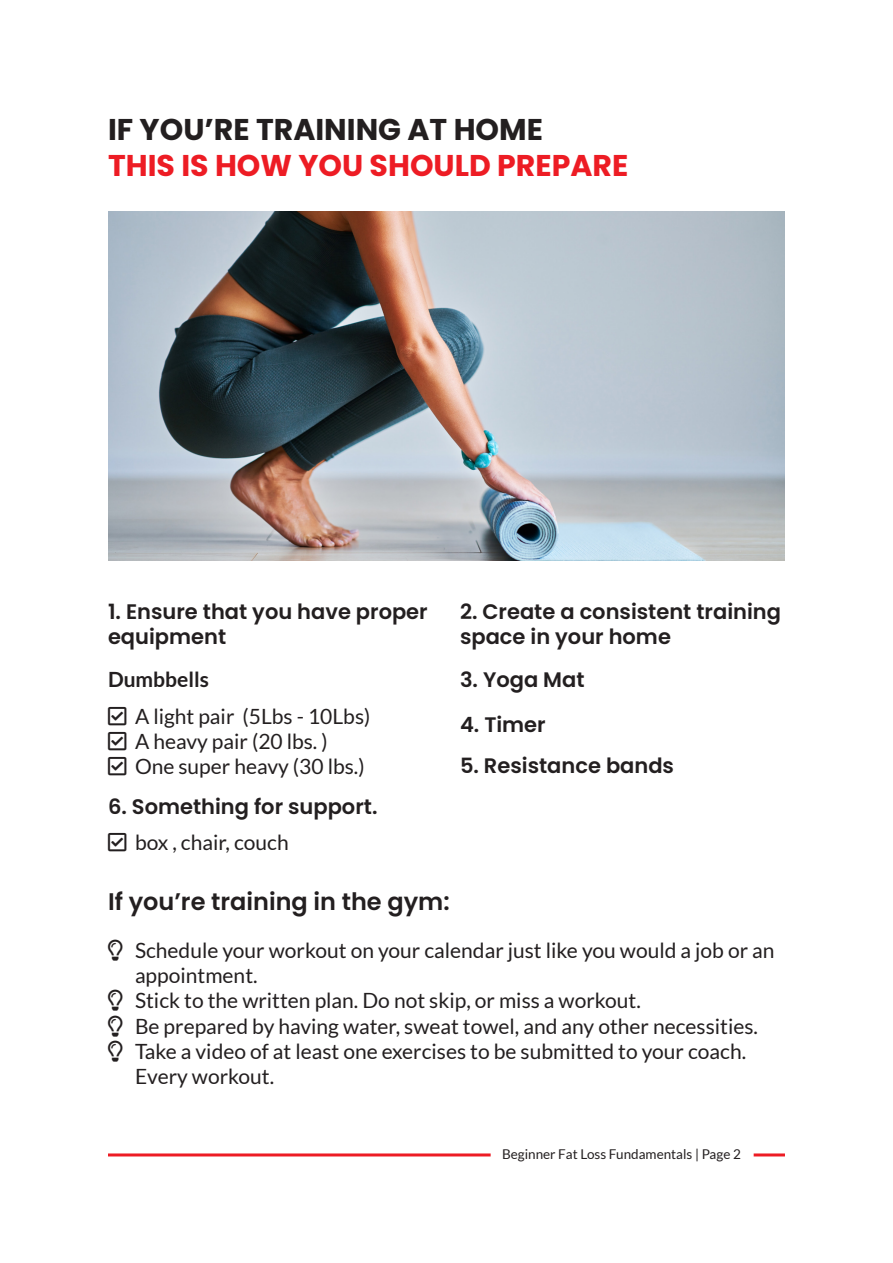
<style>
.page{position:relative;width:893px;height:1263px;background:#fff}
.page>*{position:absolute;margin:0;border:0;box-sizing:border-box;transform-origin:0 0}
.t1{font:700 30px "Poppins";color:#ed1c24}
.t2{font:700 30px "Poppins";color:#231f20}
.t3{font:600 24px "Poppins";color:#231f20}
.t4{font:21px/25.2px "Lato";color:#231f20}
.t5{font:600 21px/25.2px "Poppins";color:#231f20}
.t6{font:700 21px "Lato";color:#231f20}
.t7{font:13.5px "Lato";color:#231f20}
</style>
<div class="page">
<hr style="left:108px;top:1153px;width:383px;height:3px;background:#ed1c24">
<hr style="left:754px;top:1153px;width:31px;height:3px;background:#ed1c24">
<img style="left:108px;top:211px;width:677px;height:350px">
<p class="t2" style="left:108px;top:112px;width:436px">IF YOU’RE TRAINING AT HOME</p>
<p class="t1" style="left:108px;top:148px;width:522px">THIS IS HOW YOU SHOULD PREPARE</p>
<p class="t5" style="left:108px;top:599px;width:321px">1. Ensure that you have proper equipment</p>
<p class="t6" style="left:108px;top:667px;width:103px">Dumbbells</p>
<p class="t4" style="left:108px;top:703px;width:264px">■ A light pair (5Lbs - 10Lbs)</p>
<p class="t4" style="left:108px;top:728px;width:221px">■ A heavy pair (20 lbs. )</p>
<p class="t4" style="left:108px;top:754px;width:258px">■ One super heavy (30 lbs.)</p>
<p class="t5" style="left:108px;top:794px;width:271px">6. Something for support.</p>
<p class="t4" style="left:108px;top:830px;width:182px">■ box , chair, couch</p>
<p class="t5" style="left:460px;top:599px;width:322px">2. Create a consistent training space in your home</p>
<p class="t5" style="left:460px;top:667px;width:126px">3. Yoga Mat</p>
<p class="t5" style="left:460px;top:712px;width:87px">4. Timer</p>
<p class="t5" style="left:460px;top:753px;width:216px">5. Resistance bands</p>
<p class="t3" style="left:108px;top:887px;width:343px">If you’re training in the gym:</p>
<p class="t4" style="left:135px;top:938px;width:641px">Schedule your workout on your calendar just like you would a job or an appointment.</p>
<p class="t4" style="left:135px;top:988px;width:507px">Stick to the written plan. Do not skip, or miss a workout.</p>
<p class="t4" style="left:135px;top:1013px;width:624px">Be prepared by having water, sweat towel, and any other necessities.</p>
<p class="t4" style="left:135px;top:1038px;width:613px">Take a video of at least one exercises to be submitted to your coach.<br>Every workout.</p>
<p class="t7" style="left:502px;top:1146px;width:240px">Beginner Fat Loss Fundamentals | Page 2</p>
</div>
